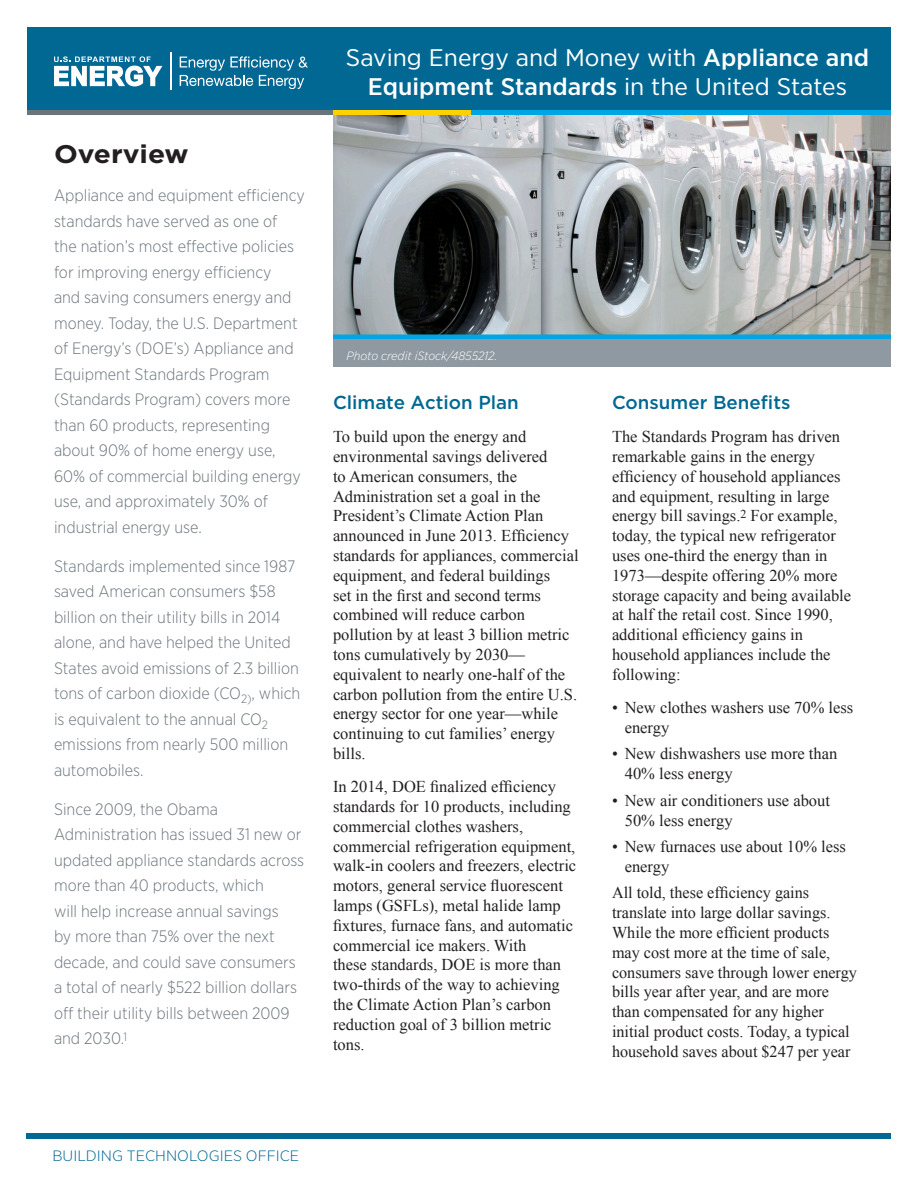
<style>
.page{position:relative;width:918px;height:1188px;background:#fff}
.page>*{position:absolute;margin:0;border:0;box-sizing:border-box;transform-origin:0 0}
.t1{font:700 25.5px "Gotham";color:#231f20;scale:1.1 1}
.t2{font:24px/28.8px "Gotham Narrow";color:#fff;text-align:center;scale:1.1 1}
.heading_1{font:500 18.75px "Gotham";color:#006893}
.body_text{font:16.5px/19.8px "Times New Roman";color:#231f20}
.intro_statement{font:300 16.5px/25.5px "Gotham Narrow";color:#6a747b}
.t3{font:300 15px "Gotham Narrow";color:#006893;scale:1.1 1}
.caption_reverse{font:italic 300 12px "Gotham Narrow";color:#fff;scale:1.05 1}
.s1{font-weight:500}
</style>
<div class="page">
<img style="left:333px;top:115px;width:558px;height:219px">
<div style="left:333px;top:337px;width:558px;height:30px;background:#8f99a1"></div>
<div style="left:333px;top:334px;width:558px;height:5px;background:#00a5e3"></div>
<div style="left:27px;top:27px;width:864px;height:84px;background:#006893"></div>
<svg style="left:54px;top:56px;width:108px;height:30px"></svg>
<hr style="left:171px;top:53px;width:1px;height:37px;background:#fff">
<svg style="left:180px;top:56px;width:128px;height:33px"></svg>
<div style="left:27px;top:110px;width:311px;height:5px;background:#6a747b"></div>
<div style="left:333px;top:110px;width:140px;height:5px;background:#fed105"></div>
<div style="left:471px;top:110px;width:420px;height:5px;background:#00a5e3"></div>
<div style="left:27px;top:1133px;width:864px;height:6px;background:#006893"></div>
<p class="t1" style="left:54px;top:139px;width:124px">Overview</p>
<p class="intro_statement" style="left:54px;top:182px;width:252px">Appliance and equipment efficiency standards have served as one of<br>the nation’s most effective policies for improving energy efficiency<br>and saving consumers energy and money. Today, the U.S. Department of Energy’s (DOE’s) Appliance and<br>Equipment Standards Program (Standards Program) covers more than 60 products, representing about 90% of home energy use,<br>60% of commercial building energy use, and approximately 30% of industrial energy use.</p>
<p class="intro_statement" style="left:54px;top:553px;width:248px">Standards implemented since 1987 saved American consumers $58 billion on their utility bills in 2014 alone, and have helped the United<br>States avoid emissions of 2.3 billion tons of carbon dioxide (CO<sub>2)</sub>, which is equivalent to the annual CO<sub>2 </sub>emissions from nearly 500 million automobiles.</p>
<p class="intro_statement" style="left:54px;top:796px;width:252px">Since 2009, the Obama<br>Administration has issued 31 new or updated appliance standards across more than 40 products, which<br>will help increase annual savings<br>by more than 75% over the next decade, and could save consumers a total of nearly $522 billion dollars off their utility bills between 2009 and 2030.<sup>1</sup></p>
<h2 class="t2" style="left:346px;top:43px;width:477px">Saving Energy and Money with <span class="s1">Appliance and<br>Equipment Standards</span> in the United States</h2>
<p class="caption_reverse" style="left:346px;top:349px;width:145px">Photo credit iStock/4855212.</p>
<p class="heading_1" style="left:333px;top:391px;width:187px">Climate Action Plan</p>
<p class="body_text" style="left:333px;top:427px;width:247px">To build upon the energy and environmental savings delivered<br>to American consumers, the<br>Administration set a goal in the<br>President’s Climate Action Plan announced in June 2013. Efficiency standards for appliances, commercial equipment, and federal buildings<br>set in the first and second terms combined will reduce carbon pollution by at least 3 billion metric tons cumulatively by 2030— equivalent to nearly one-half of the carbon pollution from the entire U.S. energy sector for one year—while continuing to cut families’ energy bills.</p>
<p class="body_text" style="left:333px;top:777px;width:245px">In 2014, DOE finalized efficiency standards for 10 products, including commercial clothes washers, commercial refrigeration equipment, walk-in coolers and freezers, electric motors, general service fluorescent lamps (GSFLs), metal halide lamp fixtures, furnace fans, and automatic commercial ice makers. With<br>these standards, DOE is more than two-thirds of the way to achieving the Climate Action Plan’s carbon reduction goal of 3 billion metric tons.</p>
<p class="heading_1" style="left:612px;top:391px;width:180px">Consumer Benefits</p>
<p class="body_text" style="left:612px;top:427px;width:241px">The Standards Program has driven remarkable gains in the energy efficiency of household appliances and equipment, resulting in large energy bill savings.<sup>2</sup> For example, today, the typical new refrigerator uses one-third the energy than in<br>1973—despite offering 20% more storage capacity and being available at half the retail cost. Since 1990, additional efficiency gains in household appliances include the following:</p>
<p class="body_text" style="left:625px;top:697px;width:230px;text-indent:-13px">• New clothes washers use 70% less energy</p>
<p class="body_text" style="left:625px;top:744px;width:214px;text-indent:-13px">• New dishwashers use more than<br>40% less energy</p>
<p class="body_text" style="left:625px;top:790px;width:207px;text-indent:-13px">• New air conditioners use about<br>50% less energy</p>
<p class="body_text" style="left:625px;top:836px;width:223px;text-indent:-13px">• New furnaces use about 10% less energy</p>
<p class="body_text" style="left:612px;top:883px;width:246px">All told, these efficiency gains translate into large dollar savings.<br>While the more efficient products may cost more at the time of sale, consumers save through lower energy bills year after year, and are more than compensated for any higher initial product costs. Today, a typical household saves about $247 per year</p>
<p class="t3" style="left:52px;top:1146px;width:226px">BUILDING TECHNOLOGIES OFFICE</p>
</div>
